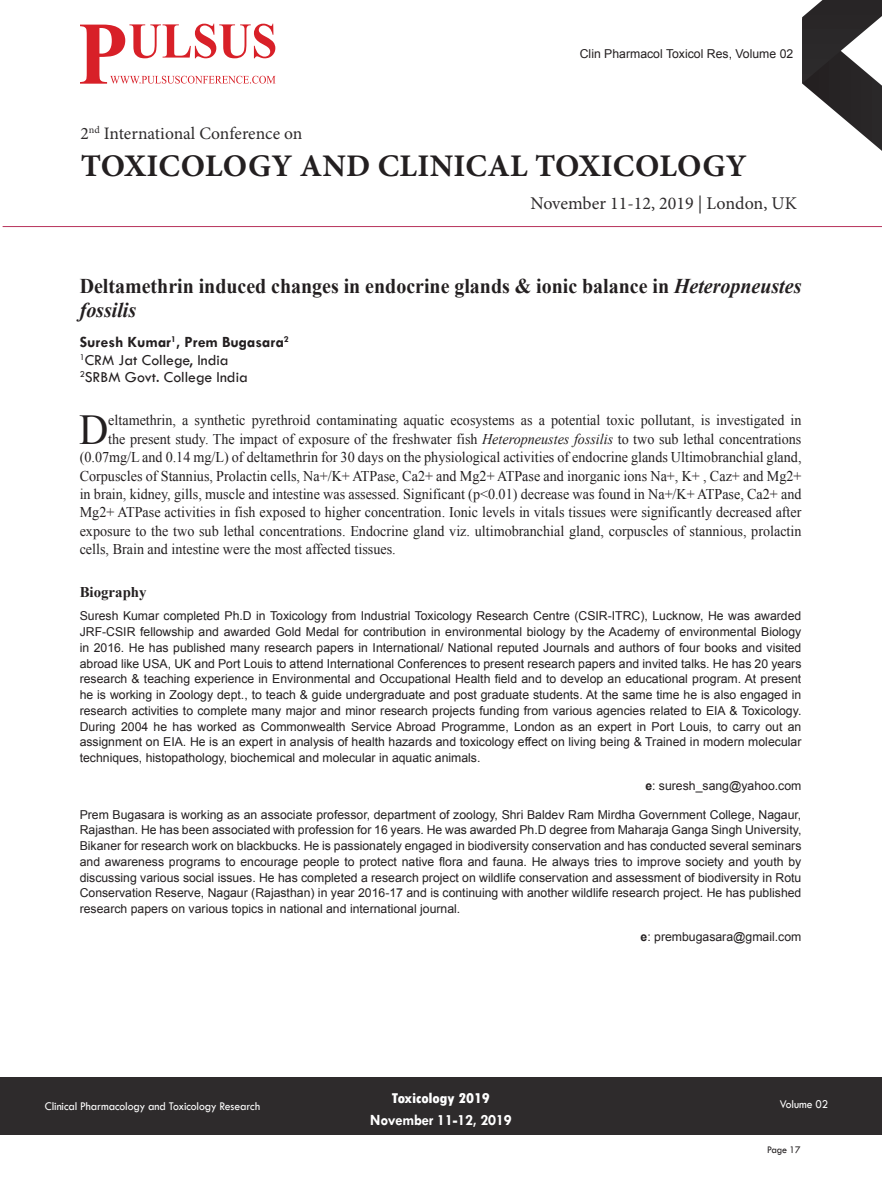
<style>
.page{position:relative;width:882px;height:1197px;background:#fff}
.page>*{position:absolute;margin:0;border:0;box-sizing:border-box;transform-origin:0 0}
.t1{font:42.7px "Times New Roman";color:#231f20;scale:.95 1}
.t2{font:700 31.5px "Minion Pro";letter-spacing:.01em;color:#231f20}
.t3{font:700 21px/24.5px "Times New Roman";color:#231f20;scale:.95 1}
.t4{font:18.03px "Minion Pro";color:#2e2b2c}
.t5{font:17.5px "Minion Pro";color:#2e2b2c}
.t6{font:15.75px/17.5px "Tw Cen";color:#231f20}
.t7{font:700 15.75px "Tw Cen";letter-spacing:-.01em;color:#fff;scale:.95 1}
.t8{font:14.88px "Times New Roman";color:#231f20;scale:.95 1}
.t9{font:800 condensed 14.88px "Tw Cen";letter-spacing:-.01em;color:#fff;scale:1.1 1}
.t10{font:700 14.88px "Times New Roman";color:#231f20}
.t11{font:12.25px/15.8px "Arial";color:#231f20;text-align:justify}
.t12{font:12.25px "Tw Cen";letter-spacing:-.01em;color:#fff;scale:.95 1}
.t13{font:10.5px "Tw Cen";letter-spacing:-.02em;color:#231f20;scale:.95 1}
.s1{font-style:italic}
.s2{font-weight:700}
</style>
<div class="page">
<svg style="left:802px;top:0;width:80px;height:151px"></svg>
<div style="left:0;top:1077px;width:882px;height:58px;background:#2e2b2c"></div>
<hr style="left:3px;top:226px;width:879px;height:1px;background:#b8335b">
<svg style="left:81px;top:24px;width:195px;height:60px"></svg>
<h3 class="t5" style="left:81px;top:126px;width:223px">2<sup>nd</sup> International Conference on</h3>
<p class="t11" style="left:580px;top:46px;width:215px">Clin Pharmacol Toxicol Res, Volume 02</p>
<h2 class="t2" style="left:81px;top:153px;width:668px">TOXICOLOGY AND CLINICAL TOXICOLOGY</h2>
<h3 class="t4" style="left:531px;top:196px;width:268px">November 11-12, 2019 | London, UK</h3>
<h3 class="t3" style="left:80px;top:274px;width:761px">Deltamethrin induced changes in endocrine glands &amp; ionic balance in <span class="s1">Heteropneustes fossilis</span></h3>
<p class="t6" style="left:80px;top:334px;width:211px"><span class="s2">Suresh Kumar</span><sup>1</sup><span class="s2">, Prem Bugasara</span><sup>2<br></sup><sup>1</sup>CRM Jat College, India<br><sup>2</sup>SRBM Govt. College India</p>
<h1 class="t1" style="left:79px;top:406px;width:32px">D</h1>
<p class="t8" style="left:108px;top:412px;width:731px">eltamethrin, a synthetic pyrethroid contaminating aquatic ecosystems as a potential toxic pollutant, is investigated in</p>
<p class="t8" style="left:108px;top:431px;width:731px">the present study. The impact of exposure of the freshwater fish <span class="s1">Heteropneustes fossilis</span> to two sub lethal concentrations</p>
<p class="t8" style="left:80px;top:449px;width:761px">(0.07mg/L and 0.14 mg/L) of deltamethrin for 30 days on the physiological activities of endocrine glands Ultimobranchial gland,</p>
<p class="t8" style="left:80px;top:467px;width:761px">Corpuscles of Stannius, Prolactin cells, Na+/K+ ATPase, Ca2+ and Mg2+ ATPase and inorganic ions Na+, K+ , Caz+ and Mg2+</p>
<p class="t8" style="left:80px;top:486px;width:761px">in brain, kidney, gills, muscle and intestine was assessed. Significant (p&lt;0.01) decrease was found in Na+/K+ ATPase, Ca2+ and</p>
<p class="t8" style="left:80px;top:504px;width:761px">Mg2+ ATPase activities in fish exposed to higher concentration. Ionic levels in vitals tissues were significantly decreased after</p>
<p class="t8" style="left:80px;top:522px;width:761px">exposure to the two sub lethal concentrations. Endocrine gland viz. ultimobranchial gland, corpuscles of stannious, prolactin</p>
<p class="t8" style="left:80px;top:541px;width:334px">cells, Brain and intestine were the most affected tissues.</p>
<p class="t10" style="left:80px;top:584px;width:68px">Biography</p>
<p class="t11" style="left:80px;top:608px;width:723px">Suresh Kumar completed Ph.D in Toxicology from Industrial Toxicology Research Centre (CSIR-ITRC), Lucknow, He was awarded JRF-CSIR fellowship and awarded Gold Medal for contribution in environmental biology by the Academy of environmental Biology in 2016. He has published many research papers in International/ National reputed Journals and authors of four books and visited abroad like USA, UK and Port Louis to attend International Conferences to present research papers and invited talks. He has 20 years research &amp; teaching experience in Environmental and Occupational Health field and to develop an educational program. At present he is working in Zoology dept., to teach &amp; guide undergraduate and post graduate students. At the same time he is also engaged in research activities to complete many major and minor research projects funding from various agencies related to EIA &amp; Toxicology.<br>During 2004 he has worked as Commonwealth Service Abroad Programme, London as an expert in Port Louis, to carry out an assignment on EIA. He is an expert in analysis of health hazards and toxicology effect on living being &amp; Trained in modern molecular techniques, histopathology, biochemical and molecular in aquatic animals.</p>
<p class="t11" style="left:645px;top:778px;width:158px"><span class="s2">e</span>: suresh_sang@yahoo.com</p>
<p class="t11" style="left:80px;top:806px;width:723px">Prem Bugasara is working as an associate professor, department of zoology, Shri Baldev Ram Mirdha Government College, Nagaur, Rajasthan. He has been associated with profession for 16 years. He was awarded Ph.D degree from Maharaja Ganga Singh University, Bikaner for research work on blackbucks. He is passionately engaged in biodiversity conservation and has conducted several seminars and awareness programs to encourage people to protect native flora and fauna. He always tries to improve society and youth by discussing various social issues. He has completed a research project on wildlife conservation and assessment of biodiversity in Rotu Conservation Reserve, Nagaur (Rajasthan) in year 2016-17 and is continuing with another wildlife research project. He has published research papers on various topics in national and international journal.</p>
<p class="t11" style="left:641px;top:929px;width:162px"><span class="s2">e</span>: prembugasara@gmail.com</p>
<p class="t9" style="left:392px;top:1090px;width:91px">Toxicology 2019</p>
<p class="t7" style="left:370px;top:1112px;width:151px">November 11-12, 2019</p>
<p class="t12" style="left:45px;top:1100px;width:228px">Clinical Pharmacology and Toxicology Research</p>
<p class="t12" style="left:780px;top:1097px;width:53px">Volume 02</p>
<p class="t13" style="left:767px;top:1144px;width:37px">Page 17</p>
</div>
